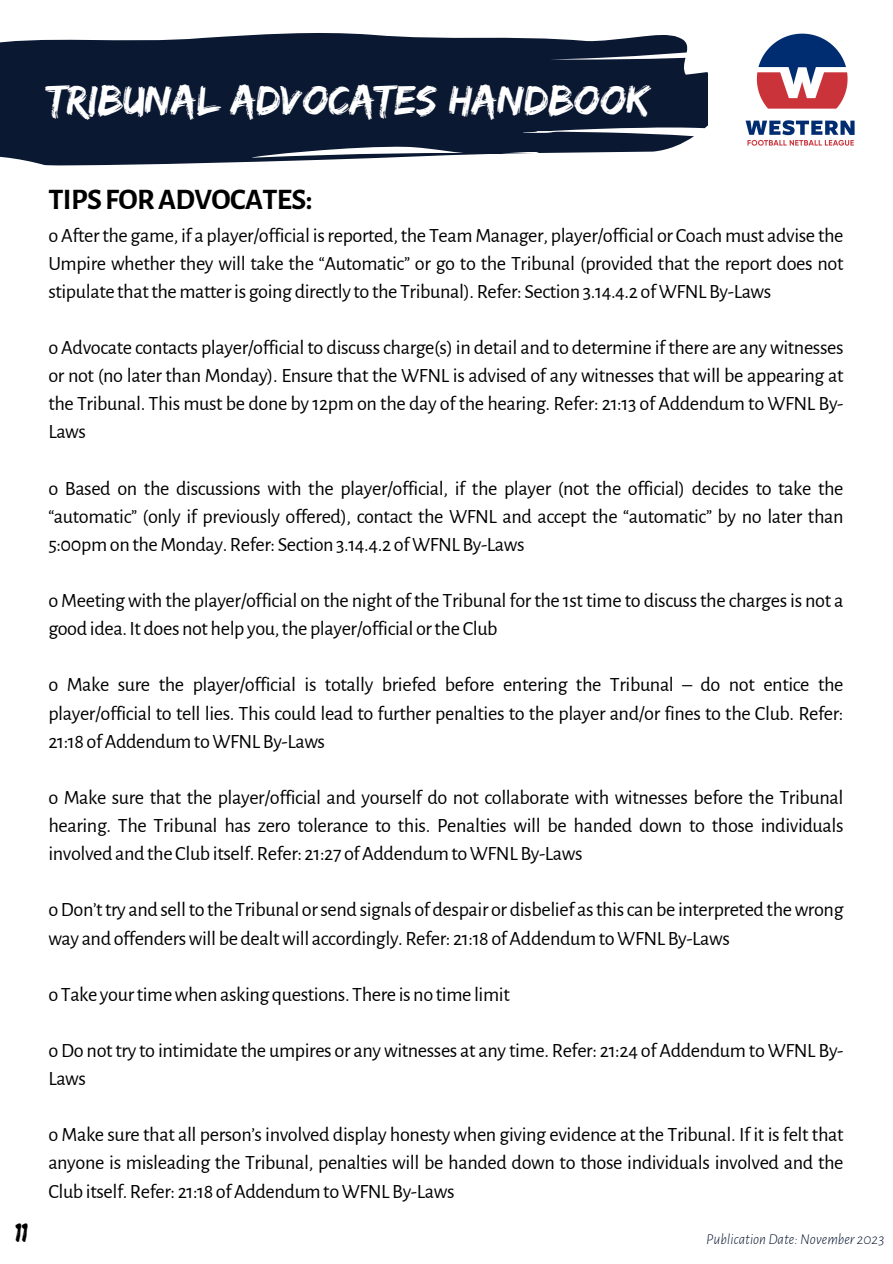
<style>
.page{position:relative;width:893px;height:1264px;background:#fff}
.page>*{position:absolute;margin:0;border:0;box-sizing:border-box;transform-origin:0 0}
.t1{font:43.05px "Edo";color:#fff}
.t2{font:700 30px "Alegreya Sans";letter-spacing:-.02em;color:#000}
.t3{font:27.75px "Edo";color:#000}
.t4{font:20.25px/28px "Alegreya Sans";letter-spacing:-.02em;color:#000;text-align:justify}
.t5{font:italic 300 15px "Alegreya Sans";color:#0a1832}
</style>
<div class="page">
<svg style="left:0;top:33px;width:708px;height:133px;fill:#0a1832"></svg>
<img style="left:745px;top:33px;width:110px;height:113px">
<p class="t1" style="left:47px;top:75px;width:603px">TRIBUNAL ADVOCATES HANDBOOK</p>
<p class="t3" style="left:15px;top:1215px;width:14px">11</p>
<p class="t2" style="left:48px;top:185px;width:266px">TIPSFORADVOCATES:</p>
<p class="t4" style="left:48px;top:221px;width:796px">o After the game, if a player/official is reported, the Team Manager, player/official or Coach must advise the Umpire whether they will take the “Automatic” or go to the Tribunal (provided that the report does not stipulate thatthematteris goingdirectly to the Tribunal).Refer: Section3.14.4.2 ofWFNLBy-Laws</p>
<p class="t4" style="left:48px;top:334px;width:796px">o Advocate contacts player/official to discuss charge(s) in detail and to determine if there are any witnesses or not (no later than Monday). Ensure that the WFNL is advised of any witnesses that will be appearing at the Tribunal. This must be done by 12pm on the day of the hearing. Refer: 21:13 of Addendum to WFNL By-Laws</p>
<p class="t4" style="left:48px;top:474px;width:796px">o Based on the discussions with the player/official, if the player (not the official) decides to take the “automatic” (only if previously offered), contact the WFNL and accept the “automatic” by no later than 5:00pmontheMonday.Refer: Section3.14.4.2 ofWFNLBy-Laws</p>
<p class="t4" style="left:48px;top:587px;width:796px">o Meeting with the player/official on the night of the Tribunal for the 1st time to discuss the charges is not a goodidea.Itdoesnothelpyou,theplayer/official ortheClub</p>
<p class="t4" style="left:48px;top:671px;width:796px">o Make sure the player/official is totally briefed before entering the Tribunal – do not entice the player/official to tell lies. This could lead to further penalties to the player and/or fines to the Club. Refer:<br>21:18 ofAddendumtoWFNLBy-Laws</p>
<p class="t4" style="left:48px;top:783px;width:796px">o Make sure that the player/official and yourself do not collaborate with witnesses before the Tribunal hearing. The Tribunal has zero tolerance to this. Penalties will be handed down to those individuals involvedandtheClubitself.Refer: 21:27 ofAddendumtoWFNLBy-Laws</p>
<p class="t4" style="left:48px;top:896px;width:796px">oDon’ttry andsellto the Tribunal orsendsignals ofdespair ordisbelief asthiscanbe interpretedthewrong way andoffenderswillbedealtwill accordingly.Refer: 21:18 ofAddendumtoWFNLBy-Laws</p>
<p class="t4" style="left:48px;top:980px;width:463px">o Take yourtimewhenaskingquestions. There isno time limit</p>
<p class="t4" style="left:48px;top:1036px;width:796px">o Do not try to intimidate the umpires or any witnesses at any time. Refer: 21:24 ofAddendum to WFNL By-<br>Laws</p>
<p class="t4" style="left:48px;top:1121px;width:796px">o Make sure that all person’s involved display honesty when giving evidence at the Tribunal. If it is felt that anyone is misleading the Tribunal, penalties will be handed down to those individuals involved and the Clubitself.Refer: 21:18 ofAddendumtoWFNLBy-Laws</p>
<p class="t5" style="left:706px;top:1232px;width:179px">Publication Date:November 2023</p>
</div>
